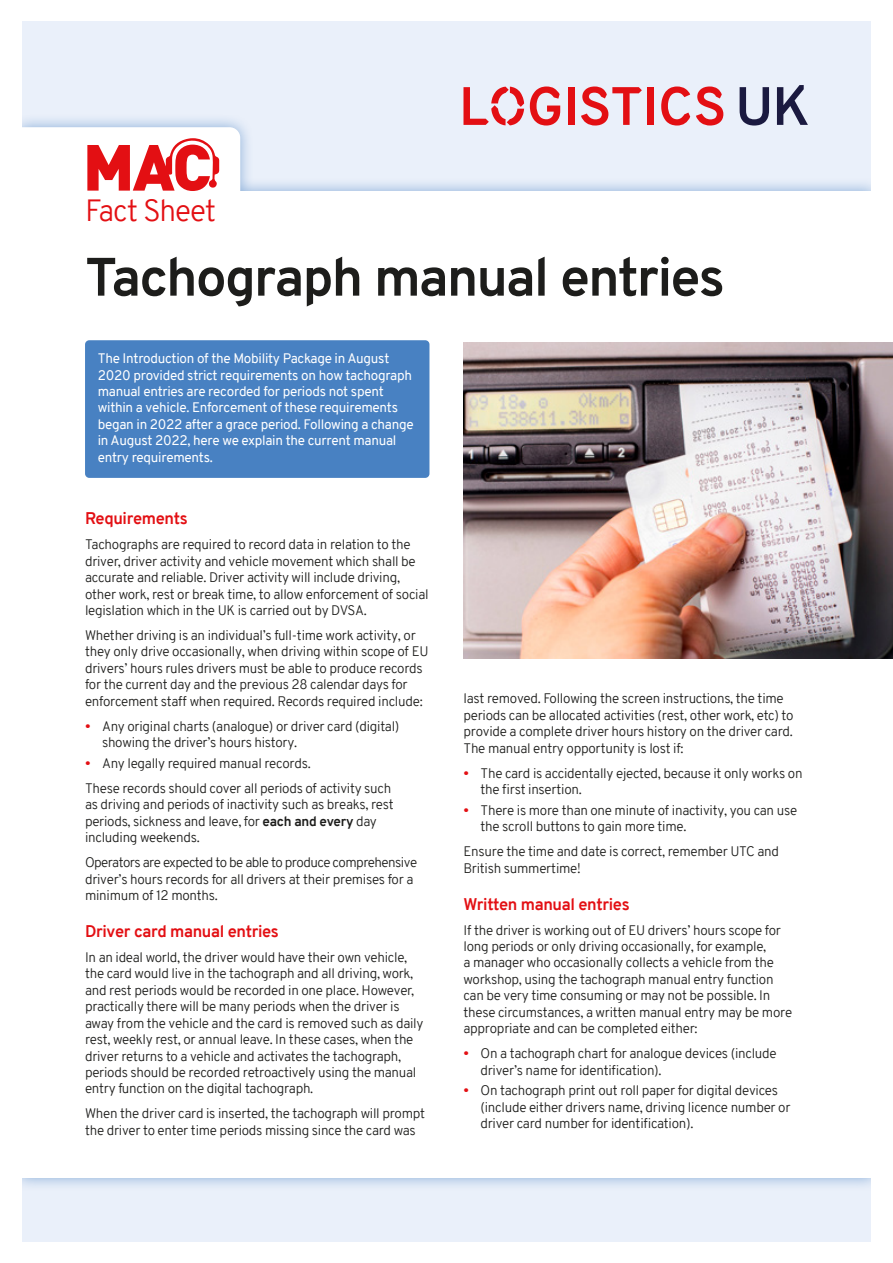
<style>
.page{position:relative;width:893px;height:1263px;background:#fff}
.page>*{position:absolute;margin:0;border:0;box-sizing:border-box;transform-origin:0 0}
.t1{font:700 54px "Overpass";letter-spacing:-.03em;color:#1d1d1b}
.t2{font:300 30px "Overpass";letter-spacing:-.035em;color:#e30f13}
.t3{font:700 16.5px "Overpass";letter-spacing:-.02em;color:#e30f13}
.t4{font:300 13.5px/16.5px "Overpass";letter-spacing:-.02em;color:#1d1d1b}
.t5{font:13.5px/16.5px "Overpass";letter-spacing:-.02em;color:#fff}
.s1{font-weight:700;color:#e30f13}
.s2{font-weight:700}
</style>
<div class="page">
<div style="left:21px;top:21px;width:851px;height:1221px;background:#eaf0fa"></div>
<div style="left:7px;top:113px;width:878px;height:1079px;background:#4881c2;opacity:.6"></div>
<div style="left:21px;top:191px;width:851px;height:987px;background:#fff"></div>
<svg style="left:21px;top:127px;width:219px;height:64px"></svg>
<svg style="left:740px;top:87px;width:29px;height:39px"></svg>
<svg style="left:777px;top:85px;width:31px;height:40px"></svg>
<div style="left:568px;top:87px;width:6px;height:38px;background:#e30f13"></div>
<div style="left:647px;top:87px;width:7px;height:38px;background:#e30f13"></div>
<svg style="left:581px;top:86px;width:61px;height:40px"></svg>
<svg style="left:661px;top:86px;width:29px;height:40px"></svg>
<svg style="left:696px;top:86px;width:27px;height:40px"></svg>
<svg style="left:530px;top:86px;width:30px;height:40px"></svg>
<svg style="left:463px;top:87px;width:61px;height:38px"></svg>
<div style="left:4px;top:0;width:17px;height:1263px;background:#fff"></div>
<div style="left:872px;top:0;width:17px;height:1263px;background:#fff"></div>
<div style="left:85px;top:340px;width:344px;height:138px;background:#4881c2;border-radius:4px"></div>
<img style="left:463px;top:342px;width:430px;height:316px">
<h2 class="t2" style="left:85px;top:189px;width:133px">Fact Sheet</h2>
<h1 class="t1" style="left:85px;top:238px;width:641px">Tachograph manual entries</h1>
<p class="t5" style="left:98px;top:350px;width:317px">The Introduction of the Mobility Package in August 2020 provided strict requirements on how tachograph manual entries are recorded for periods not spent within a vehicle. Enforcement of these requirements began in 2022 after a grace period. Following a change in August 2022, here we explain the current manual entry requirements.</p>
<p class="t3" style="left:85px;top:507px;width:104px">Requirements</p>
<p class="t4" style="left:85px;top:536px;width:345px">Tachographs are required to record data in relation to the driver, driver activity and vehicle movement which shall be accurate and reliable. Driver activity will include driving, other work, rest or break time, to allow enforcement of social legislation which in the UK is carried out by DVSA.</p>
<p class="t4" style="left:85px;top:627px;width:345px">Whether driving is an individual’s full-time work activity, or they only drive occasionally, when driving within scope of EU drivers’ hours rules drivers must be able to produce records for the current day and the previous 28 calendar days for enforcement staff when required. Records required include:</p>
<p class="t4" style="left:102px;top:718px;width:299px;text-indent:-17px"><span class="s1">•</span> Any original charts (analogue) or driver card (digital) showing the driver’s hours history.</p>
<p class="t4" style="left:85px;top:751px;width:308px;line-height:24.9px"><span class="s1">•</span> Any legally required manual records.<br>These records should cover all periods of activity such</p>
<p class="t4" style="left:85px;top:796px;width:310px">as driving and periods of inactivity such as breaks, rest periods, sickness and leave, for <span class="s2">each and every</span> day including weekends.</p>
<p class="t4" style="left:85px;top:854px;width:334px">Operators are expected to be able to produce comprehensive driver’s hours records for all drivers at their premises for a minimum of 12 months.</p>
<p class="t3" style="left:85px;top:919px;width:195px">Driver card manual entries</p>
<p class="t4" style="left:85px;top:949px;width:340px">In an ideal world, the driver would have their own vehicle, the card would live in the tachograph and all driving, work, and rest periods would be recorded in one place. However, practically there will be many periods when the driver is away from the vehicle and the card is removed such as daily rest, weekly rest, or annual leave. In these cases, when the driver returns to a vehicle and activates the tachograph, periods should be recorded retroactively using the manual entry function on the digital tachograph.</p>
<p class="t4" style="left:85px;top:1105px;width:342px">When the driver card is inserted, the tachograph will prompt the driver to enter time periods missing since the card was</p>
<p class="t4" style="left:463px;top:690px;width:332px">last removed. Following the screen instructions, the time periods can be allocated activities (rest, other work, etc) to provide a complete driver hours history on the driver card.<br>The manual entry opportunity is lost if:</p>
<p class="t4" style="left:480px;top:765px;width:324px;text-indent:-17px"><span class="s1">•</span> The card is accidentally ejected, because it only works on the first insertion.</p>
<p class="t4" style="left:480px;top:802px;width:318px;text-indent:-17px"><span class="s1">•</span> There is more than one minute of inactivity, you can use the scroll buttons to gain more time.</p>
<p class="t4" style="left:463px;top:843px;width:317px">Ensure the time and date is correct, remember UTC and<br>British summertime!</p>
<p class="t3" style="left:463px;top:892px;width:168px">Written manual entries</p>
<p class="t4" style="left:463px;top:922px;width:330px">If the driver is working out of EU drivers’ hours scope for long periods or only driving occasionally, for example,<br>a manager who occasionally collects a vehicle from the workshop, using the tachograph manual entry function can be very time consuming or may not be possible. In these circumstances, a written manual entry may be more appropriate and can be completed either:</p>
<p class="t4" style="left:480px;top:1045px;width:298px;text-indent:-17px"><span class="s1">•</span> On a tachograph chart for analogue devices (include driver’s name for identification).</p>
<p class="t4" style="left:480px;top:1082px;width:311px;text-indent:-17px"><span class="s1">•</span> On tachograph print out roll paper for digital devices (include either drivers name, driving licence number or driver card number for identification).</p>
</div>
